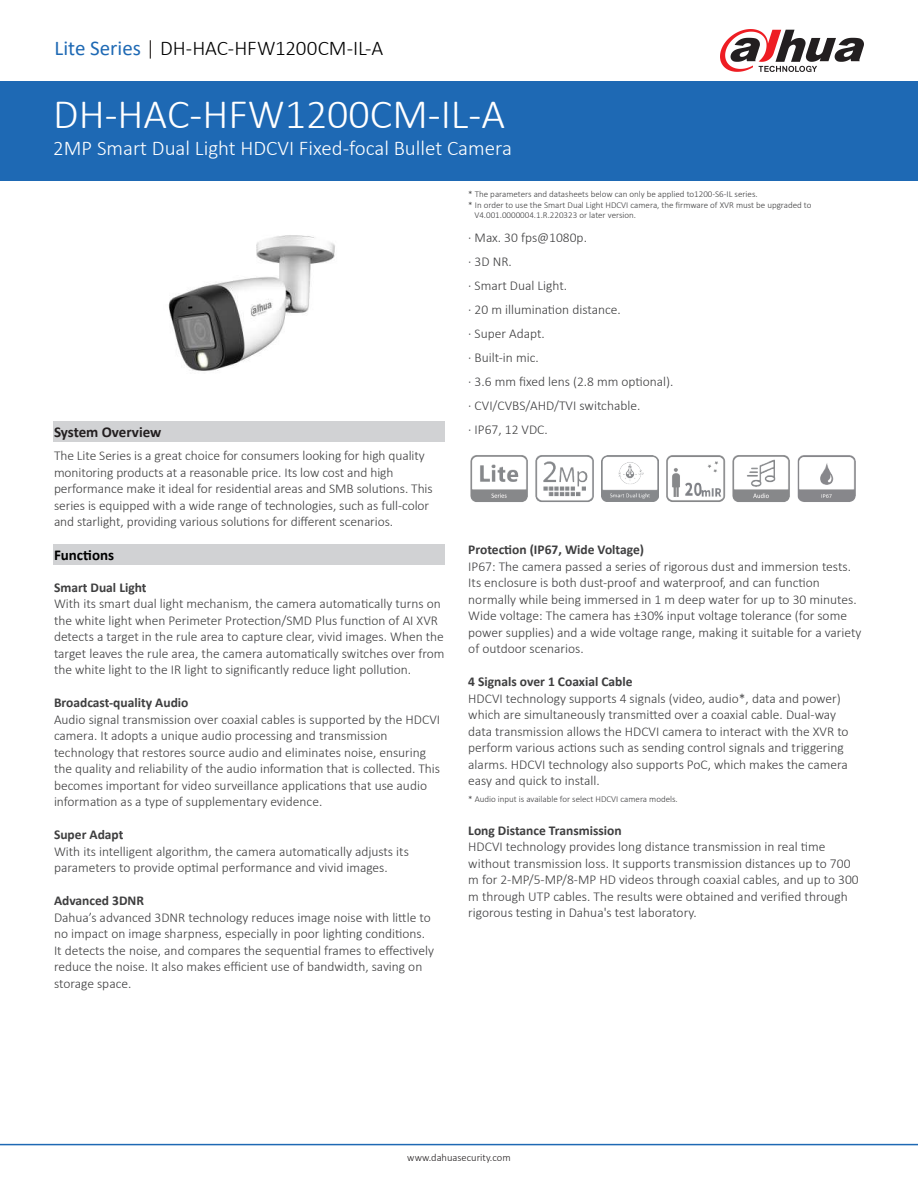
<style>
.page{position:relative;width:918px;height:1188px;background:#fff}
.page>*{position:absolute;margin:0;border:0;box-sizing:border-box;transform-origin:0 0}
.t1{font:300 42px "Calibri";color:#fff}
.t2{font:300 21px "Calibri";color:#fff}
.t3{font:300 21px "Calibri";letter-spacing:-.01em;color:#000}
.t4{font:700 15px "Calibri";color:#231f20}
.t5{font:700 15px "Calibri";color:#000}
.t6{font:300 13.5px/16.5px "Calibri";color:#3e3e3f}
.t7{font:700 13.5px "Calibri";color:#3e3e3f}
.t8{font:300 10.5px "Calibri";color:#231f20}
.t9{font:300 9px "Calibri";color:#3e3e3f}
.s1{font-weight:400;color:#1e69b4}
.s2{color:#1b1513}
</style>
<div class="page">
<div style="left:0;top:81px;width:918px;height:100px;background:#1e69b4"></div>
<hr style="left:0;top:1144px;width:918px;height:1px;background:#1e69b4">
<svg style="left:720px;top:29px;width:144px;height:43px"></svg>
<img style="left:168px;top:235px;width:167px;height:136px">
<div style="left:53px;top:544px;width:392px;height:21px;background:#d1d2d4"></div>
<div style="left:54px;top:421px;width:391px;height:21px;background:#d1d2d4"></div>
<img style="left:602px;top:455px;width:56px;height:46px">
<img style="left:470px;top:455px;width:58px;height:47px">
<img style="left:666px;top:455px;width:60px;height:47px">
<img style="left:535px;top:455px;width:59px;height:47px">
<img style="left:732px;top:455px;width:58px;height:47px">
<img style="left:797px;top:455px;width:59px;height:47px">
<h2 class="t3" style="left:55px;top:35px;width:330px"><span class="s1">Lite Series</span> <span class="s2">|</span> DH-HAC-HFW1200CM-IL-A</h2>
<h1 class="t1" style="left:53px;top:88px;width:453px">DH-HAC-HFW1200CM-IL-A</h1>
<h2 class="t2" style="left:53px;top:135px;width:460px">2MP Smart Dual Light HDCVI Fixed-focal Bullet Camera</h2>
<p class="t4" style="left:54px;top:422px;width:109px">System Overview</p>
<p class="t6" style="left:54px;top:448px;width:380px">The Lite Series is a great choice for consumers looking for high quality monitoring products at a reasonable price. Its low cost and high performance make it ideal for residential areas and SMB solutions. This series is equipped with a wide range of technologies, such as full-color and starlight, providing various solutions for different scenarios.</p>
<p class="t5" style="left:54px;top:544px;width:62px">Functions</p>
<p class="t7" style="left:54px;top:577px;width:94px">Smart Dual Light</p>
<p class="t6" style="left:54px;top:595px;width:392px">With its smart dual light mechanism, the camera automatically turns on the white light when Perimeter Protection/SMD Plus function of AI XVR detects a target in the rule area to capture clear, vivid images. When the target leaves the rule area, the camera automatically switches over from the white light to the IR light to significantly reduce light pollution.</p>
<p class="t7" style="left:54px;top:693px;width:136px">Broadcast-quality Audio</p>
<p class="t6" style="left:54px;top:711px;width:388px">Audio signal transmission over coaxial cables is supported by the HDCVI camera. It adopts a unique audio processing and transmission technology that restores source audio and eliminates noise, ensuring the quality and reliability of the audio information that is collected. This becomes important for video surveillance applications that use audio information as a type of supplementary evidence.</p>
<p class="t7" style="left:54px;top:825px;width:71px">Super Adapt</p>
<p class="t6" style="left:54px;top:843px;width:356px">With its intelligent algorithm, the camera automatically adjusts its parameters to provide optimal performance and vivid images.</p>
<p class="t7" style="left:54px;top:891px;width:92px">Advanced 3DNR</p>
<p class="t6" style="left:54px;top:909px;width:381px">Dahua’s advanced 3DNR technology reduces image noise with little to no impact on image sharpness, especially in poor lighting conditions.<br>It detects the noise, and compares the sequential frames to effectively reduce the noise. It also makes efficient use of bandwidth, saving on storage space.</p>
<p class="t9" style="left:468px;top:188px;width:291px">* The parameters and datasheets below can only be applied to1200-S6-IL series.</p>
<p class="t9" style="left:468px;top:199px;width:345px">* In order to use the Smart Dual Light HDCVI camera, the firmware of XVR must be upgraded to</p>
<p class="t9" style="left:474px;top:209px;width:163px">V4.001.0000004.1.R.220323 or later version.</p>
<p class="t6" style="left:468px;top:225px;width:207px;line-height:24px">· Max. 30 fps@1080p.<br>· 3D NR.<br>· Smart Dual Light.<br>· 20 m illumination distance.<br>· Super Adapt.<br>· Built-in mic.<br>· 3.6 mm fixed lens (2.8 mm optional). · CVI/CVBS/AHD/TVI switchable.<br>· IP67, 12 VDC.</p>
<p class="t7" style="left:468px;top:540px;width:177px">Protection (IP67, Wide Voltage)</p>
<p class="t6" style="left:468px;top:558px;width:395px">IP67: The camera passed a series of rigorous dust and immersion tests.<br>Its enclosure is both dust-proof and waterproof, and can function normally while being immersed in 1 m deep water for up to 30 minutes.<br>Wide voltage: The camera has ±30% input voltage tolerance (for some power supplies) and a wide voltage range, making it suitable for a variety of outdoor scenarios.</p>
<p class="t7" style="left:468px;top:672px;width:166px">4 Signals over 1 Coaxial Cable</p>
<p class="t6" style="left:468px;top:690px;width:382px">HDCVI technology supports 4 signals (video, audio*, data and power) which are simultaneously transmitted over a coaxial cable. Dual-way data transmission allows the HDCVI camera to interact with the XVR to perform various actions such as sending control signals and triggering alarms. HDCVI technology also supports PoC, which makes the camera easy and quick to install.</p>
<p class="t9" style="left:468px;top:793px;width:211px">* Audio input is available for select HDCVI camera models.</p>
<p class="t7" style="left:468px;top:821px;width:155px">Long Distance Transmission</p>
<p class="t6" style="left:468px;top:839px;width:392px">HDCVI technology provides long distance transmission in real time without transmission loss. It supports transmission distances up to 700 m for 2-MP/5-MP/8-MP HD videos through coaxial cables, and up to 300 m through UTP cables. The results were obtained and verified through rigorous testing in Dahua's test laboratory.</p>
<p class="t8" style="left:407px;top:1151px;width:105px">www.dahuasecurity.com</p>
</div>
